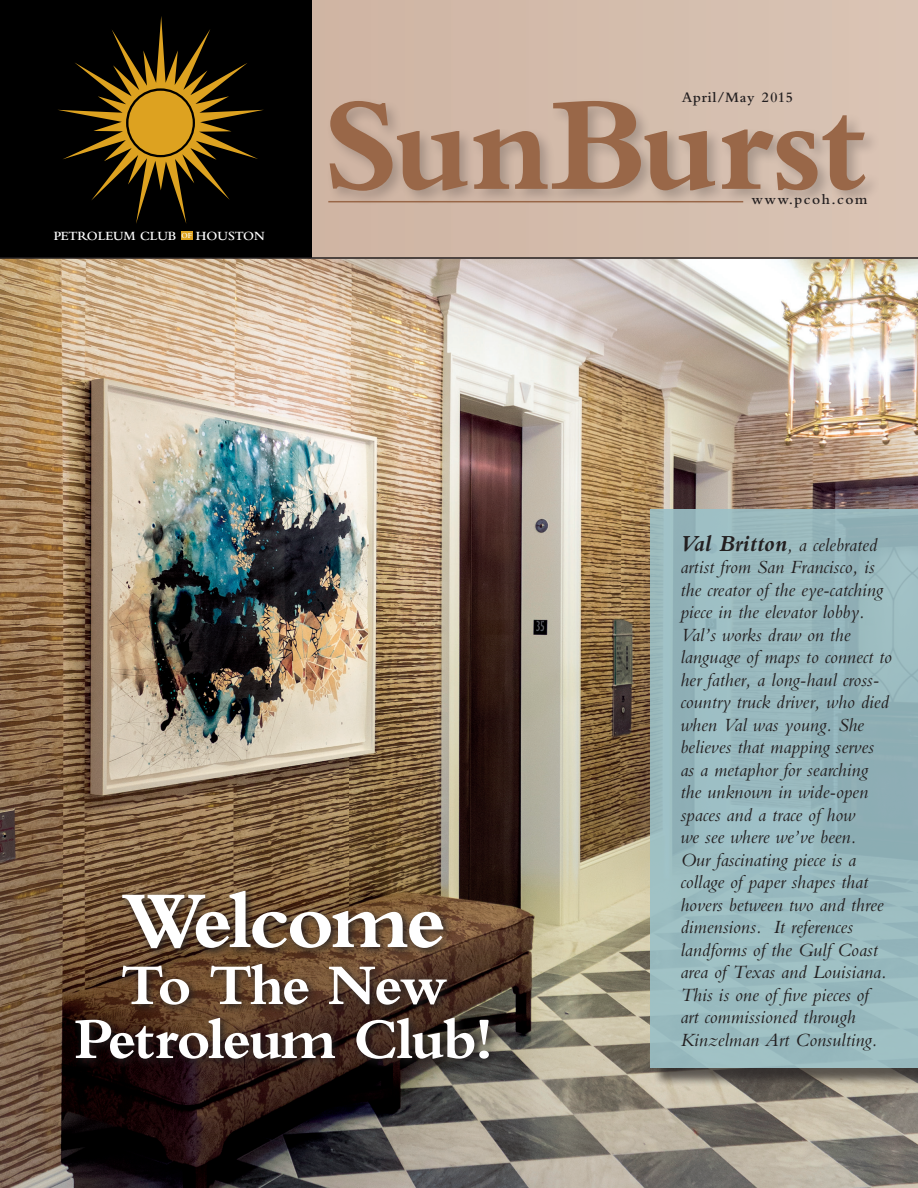
<style>
.page{position:relative;width:918px;height:1188px;background:#fff}
.page>*{position:absolute;margin:0;border:0;box-sizing:border-box;transform-origin:0 0}
.t1{font:700 138px "Bembo";letter-spacing:-.02em;color:#996748}
.NewMember-title{font:700 84px "Bembo";letter-spacing:-.04em;color:#fff}
.NewMember-title-2{font:700 60px/54px "Bembo";letter-spacing:-.04em;color:#fff;text-align:center}
.newmembernames{font:italic 19.5px/22.5px "Bembo";color:#231f20}
.t2{font:600 15px "Bembo";letter-spacing:.05em;color:#231f20}
.t3{font:600 15px "Bembo";letter-spacing:.1em;color:#231f20}
.t4{font:600 13.05px "Bembo";color:#fff}
.s1{font-size:7.95px}
.s2{font-weight:700;font-size:24px}
</style>
<div class="page">
<img style="left:0;top:259px;width:918px;height:929px">
<div style="left:312px;top:0;width:606px;height:258px;background:#d4bdac"></div>
<div style="left:0;top:0;width:312px;height:258px;background:#000"></div>
<div style="left:326px;top:97px;width:555px;height:109px;background:#231f20;opacity:.25"></div>
<hr style="left:0;top:257px;width:918px;height:2px;background:#231f20">
<div style="left:181px;top:232px;width:11px;height:8px;background:#dda220"></div>
<svg style="left:58px;top:16px;width:206px;height:208px"></svg>
<div style="left:128px;top:91px;width:65px;height:64px;background:#dda220;border-radius:50%"></div>
<hr style="left:328px;top:201px;width:415px;height:1px;background:#996748">
<div style="left:652px;top:512px;width:266px;height:575px;background:#231f20;opacity:.75"></div>
<div style="left:650px;top:510px;width:268px;height:558px;background:#99b9be"></div>
<svg style="left:71px;top:886px;width:428px;height:183px"></svg>
<p class="t2" style="left:682px;top:89px;width:113px">April/May 2015</p>
<p class="t1" style="left:322px;top:69px;width:547px">SunBurst</p>
<p class="t4" style="left:54px;top:229px;width:213px">PETROLEUM CLUB <span class="s1">OF</span> HOUSTON</p>
<p class="NewMember-title" style="left:122px;top:874px;width:326px">Welcome</p>
<p class="NewMember-title-2" style="left:74px;top:958px;width:421px">To The New<br>Petroleum Club!</p>
<p class="t3" style="left:751px;top:191px;width:117px">www.pcoh.com</p>
<p class="newmembernames" style="left:680px;top:533px;width:213px"><span class="s2">Val Britton</span>, a celebrated artist from San Francisco, is the creator of the eye-catching piece in the elevator lobby.<br>Val’s works draw on the language of maps to connect to her father, a long-haul cross&shy;country truck driver, who died when Val was young. She believes that mapping serves as a metaphor for searching the unknown in wide-open spaces and a trace of how<br>we see where we’ve been.<br>Our fascinating piece is a collage of paper shapes that hovers between two and three dimensions. It references landforms of the Gulf Coast area of Texas and Louisiana.<br>This is one of five pieces of art commissioned through<br>Kinzelman Art Consulting.</p>
</div>
